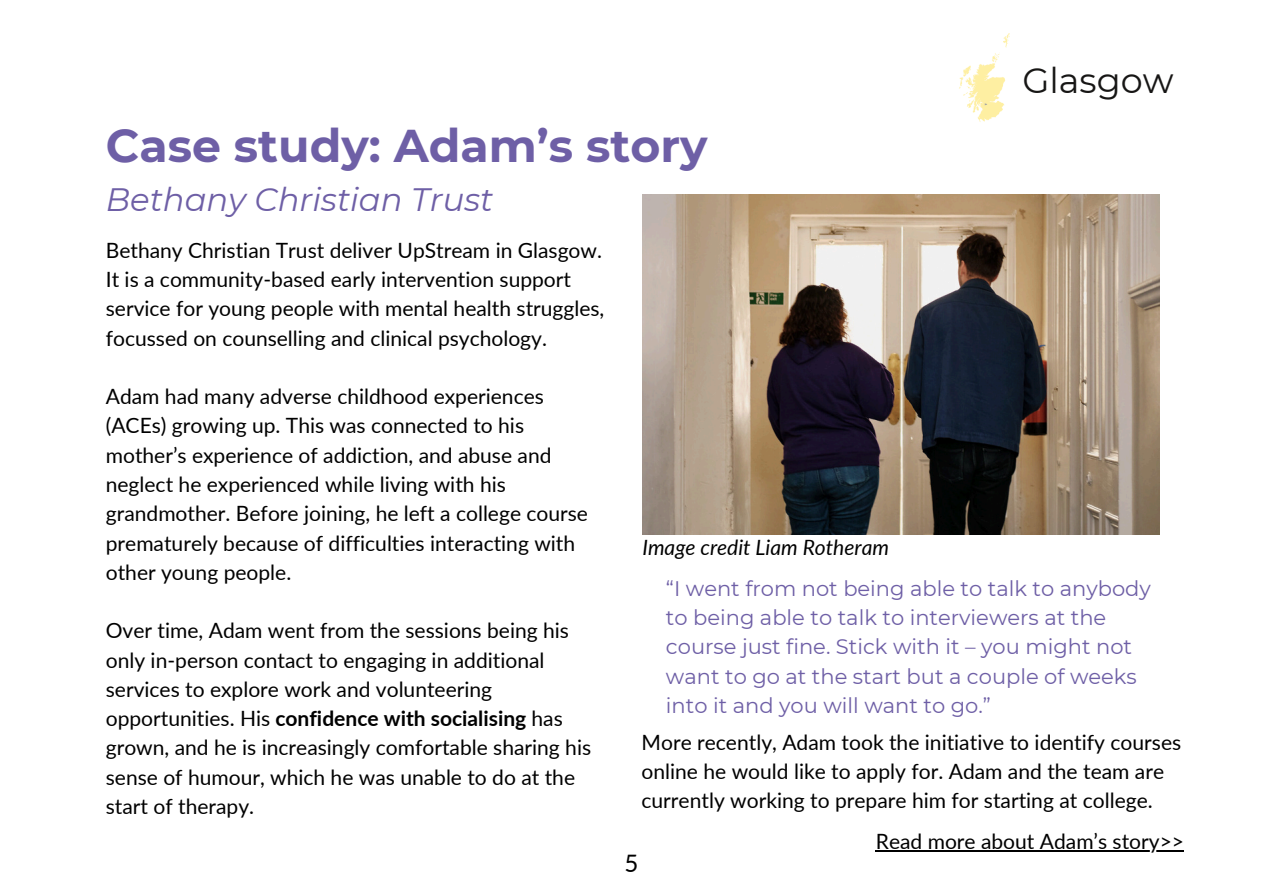
<style>
.page{position:relative;width:1263px;height:894px;background:#fff}
.page>*{position:absolute;margin:0;border:0;box-sizing:border-box;transform-origin:0 0}
.t1{font:700 45.9px "Montserrat";color:#6e5fa6}
.t2{font:35.1px "Montserrat";color:#171615}
.t3{font:italic 32.4px "Montserrat";color:#6e5fa6}
.t4{font:24px "Lato";color:#000}
.t5{font:21px/29.2px "Lato";color:#000}
.t6{font:21px/29.2px "Montserrat";color:#6e5fa6}
.t7{font:italic 21px "Lato";color:#000}
.s1{font-weight:700}
</style>
<div class="page">
<img style="left:959px;top:33px;width:51px;height:89px">
<img style="left:642px;top:194px;width:518px;height:340px">
<hr style="left:876px;top:850px;width:308px;height:1px;background:#000">
<p class="t1" style="left:106px;top:117px;width:603px">Case study: Adam’s story</p>
<p class="t3" style="left:106px;top:180px;width:389px">Bethany Christian Trust</p>
<p class="t2" style="left:1022px;top:59px;width:153px">Glasgow</p>
<h1 class="t5" style="left:106px;top:235px;width:500px">Bethany Christian Trust deliver UpStream in Glasgow.<br>It is a community-based early intervention support service for young people with mental health struggles, focussed on counselling and clinical psychology.</h1>
<p class="t5" style="left:106px;top:381px;width:484px">Adam had many adverse childhood experiences (ACEs) growing up. This was connected to his mother’s experience of addiction, and abuse and neglect he experienced while living with his grandmother. Before joining, he left a college course prematurely because of difficulties interacting with other young people.</p>
<p class="t5" style="left:106px;top:615px;width:487px">Over time, Adam went from the sessions being his only in-person contact to engaging in additional services to explore work and volunteering opportunities. His <span class="s1">confidence with socialising</span> has grown, and he is increasingly comfortable sharing his sense of humour, which he was unable to do at the start of therapy.</p>
<p class="t7" style="left:642px;top:534px;width:248px">Image credit Liam Rotheram</p>
<p class="t6" style="left:666px;top:573px;width:486px">“I went from not being able to talk to anybody to being able to talk to interviewers at the course just fine. Stick with it – you might not want to go at the start but a couple of weeks into it and you will want to go.”</p>
<p class="t5" style="left:641px;top:727px;width:541px">More recently, Adam took the initiative to identify courses online he would like to apply for. Adam and the team are currently working to prepare him for starting at college.</p>
<h2 class="t4" style="left:624px;top:847px;width:15px">5</h2>
<p class="t5" style="left:876px;top:826px;width:310px">Read more about Adam’s story&gt;&gt;</p>
</div>
